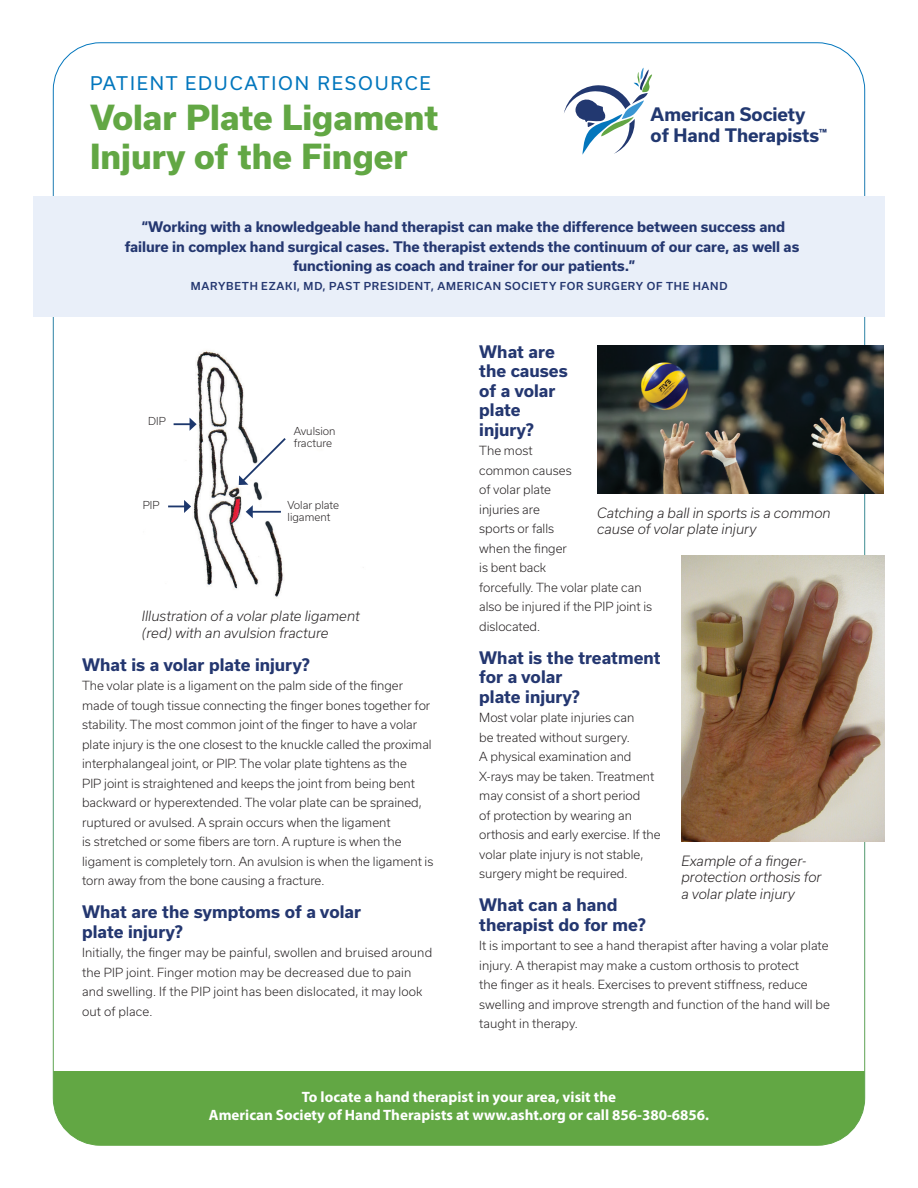
<style>
.page{position:relative;width:918px;height:1188px;background:#fff}
.page>*{position:absolute;margin:0;border:0;box-sizing:border-box;transform-origin:0 0}
.t1{font:800 33px/39.6px "Usual";color:#62a744}
.Heading__PER{font:18px "Usual";letter-spacing:.1em;color:#0276bd}
.t2{font:700 17.7px/21.3px "Usual";letter-spacing:-.005em;color:#223870}
.Subhead{font:700 16.5px/19.5px "Usual";color:#243770}
.t3{font:700 15px/18px "Myriad Pro";color:#fff;text-align:center}
.t4{font:700 13.95px/19.5px "Usual";letter-spacing:-.005em;color:#243770;text-align:center}
.t5{font:italic 300 13.5px/16.5px "Usual";color:#231f20}
.Body{font:300 12px/19.5px "Usual";color:#231f20}
.t6{font:500 10.5px "Usual";letter-spacing:.07em;color:#243770}
.Label{font:300 10.5px/12px "Usual";color:#231f20}
</style>
<div class="page">
<div style="left:53px;top:1071px;width:812px;height:74px;background:#62a744"></div>
<div style="left:33px;top:197px;width:852px;height:120px;background:#e9eff9"></div>
<svg style="left:564px;top:68px;width:88px;height:87px"></svg>
<img style="left:597px;top:346px;width:287px;height:147px">
<img style="left:681px;top:555px;width:204px;height:286px">
<img style="left:173px;top:350px;width:110px;height:248px">
<svg style="left:174px;top:418px;width:23px;height:13px"></svg>
<svg style="left:239px;top:436px;width:47px;height:49px"></svg>
<svg style="left:168px;top:500px;width:23px;height:13px"></svg>
<hr style="left:252px;top:511px;width:29px;height:2px;background:#1d386d">
<svg style="left:246px;top:505px;width:7px;height:13px"></svg>
<p class="Heading__PER" style="left:90px;top:73px;width:342px">PATIENT EDUCATION RESOURCE</p>
<p class="t1" style="left:90px;top:98px;width:350px">Volar Plate Ligament<br>Injury of the Finger</p>
<h3 class="t2" style="left:651px;top:103px;width:178px">American Society of Hand Therapists<sup>™</sup></h3>
<p class="t4" style="left:125px;top:217px;width:676px">“Working with a knowledgeable hand therapist can make the difference between success and failure in complex hand surgical cases. The therapist extends the continuum of our care, as well as functioning as coach and trainer for our patients.”</p>
<p class="t6" style="left:191px;top:280px;width:538px">MARYBETH EZAKI, MD, PAST PRESIDENT, AMERICAN SOCIETY FOR SURGERY OF THE HAND</p>
<p class="Label" style="left:148px;top:415px;width:19px">DIP</p>
<p class="Label" style="left:143px;top:499px;width:18px">PIP</p>
<p class="Label" style="left:294px;top:425px;width:43px">Avulsion fracture</p>
<p class="Label" style="left:288px;top:499px;width:53px">Volar plate ligament</p>
<p class="t5" style="left:142px;top:608px;width:219px">Illustration of a volar plate ligament (red) with an avulsion fracture</p>
<p class="Subhead" style="left:82px;top:655px;width:229px">What is a volar plate injury?</p>
<p class="Body" style="left:82px;top:676px;width:353px">The volar plate is a ligament on the palm side of the finger made of tough tissue connecting the finger bones together for stability. The most common joint of the finger to have a volar plate injury is the one closest to the knuckle called the proximal interphalangeal joint, or PIP. The volar plate tightens as the<br>PIP joint is straightened and keeps the joint from being bent backward or hyperextended. The volar plate can be sprained, ruptured or avulsed. A sprain occurs when the ligament<br>is stretched or some fibers are torn. A rupture is when the ligament is completely torn. An avulsion is when the ligament is torn away from the bone causing a fracture.</p>
<p class="Subhead" style="left:82px;top:902px;width:280px">What are the symptoms of a volar plate injury?</p>
<p class="Body" style="left:82px;top:943px;width:352px">Initially, the finger may be painful, swollen and bruised around the PIP joint. Finger motion may be decreased due to pain and swelling. If the PIP joint has been dislocated, it may look out of place.</p>
<p class="Subhead" style="left:479px;top:342px;width:90px">What are the causes of a volar plate injury?</p>
<p class="Body" style="left:479px;top:441px;width:174px">The most<br>common causes<br>of volar plate<br>injuries are<br>sports or falls<br>when the finger<br>is bent back<br>forcefully. The volar plate can also be injured if the PIP joint is dislocated.</p>
<p class="Subhead" style="left:479px;top:648px;width:183px">What is the treatment for a volar<br>plate injury?</p>
<p class="Body" style="left:479px;top:708px;width:183px">Most volar plate injuries can<br>be treated without surgery.<br>A physical examination and<br>X-rays may be taken. Treatment may consist of a short period<br>of protection by wearing an orthosis and early exercise. If the volar plate injury is not stable, surgery might be required.</p>
<p class="Subhead" style="left:479px;top:896px;width:168px">What can a hand therapist do for me?</p>
<p class="Body" style="left:479px;top:936px;width:352px">It is important to see a hand therapist after having a volar plate injury. A therapist may make a custom orthosis to protect<br>the finger as it heals. Exercises to prevent stiffness, reduce swelling and improve strength and function of the hand will be taught in therapy.</p>
<p class="t5" style="left:597px;top:504px;width:235px">Catching a ball in sports is a common cause of volar plate injury</p>
<p class="t5" style="left:681px;top:852px;width:142px">Example of a finger&shy;protection orthosis for a volar plate injury</p>
<p class="t3" style="left:209px;top:1087px;width:502px">To locate a hand therapist in your area, visit the<br>American Society of Hand Therapists at www.asht.org or call 856-380-6856.</p>
</div>
